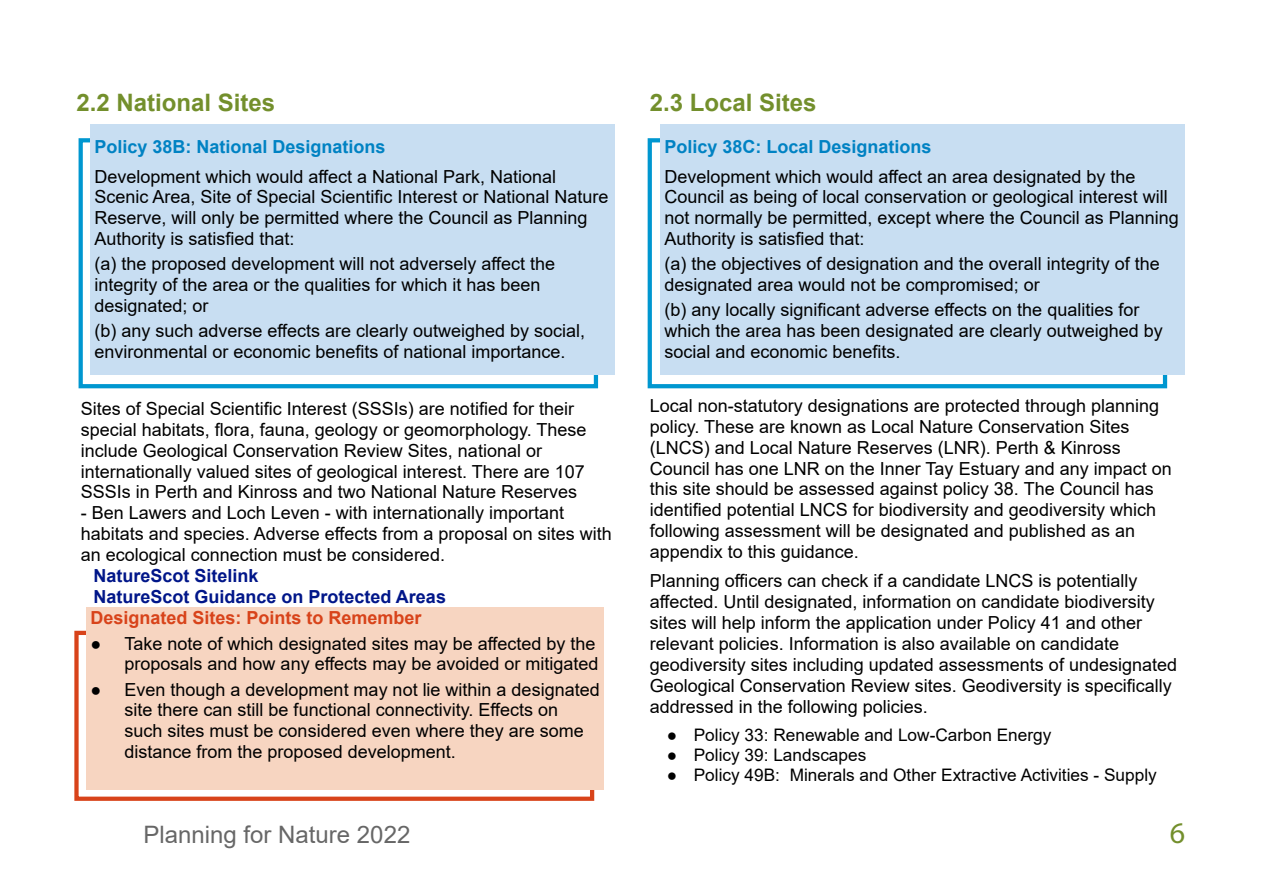
<style>
.page{position:relative;width:1263px;height:893px;background:#fff}
.page>*{position:absolute;margin:0;border:0;box-sizing:border-box;transform-origin:0 0}
.t1{font:30px "Myriad Pro";color:#738f2c}
.t2{font:700 24px "Arial";color:#738f2c}
.t3{font:24px "Arial";color:#676767}
.t4{font:18px/20.9px "Arial";color:#000}
.t5{font:700 18px "Arial";color:#0082c3}
.t6{font:700 18px/20.9px "Arial";color:#001689}
.t7{font:700 18px "Arial";color:#d8431a}
.t8{font:17.25px "Arial";color:#000}
.s1{font-style:italic}
</style>
<div class="page">
<div style="left:79px;top:138px;width:519px;height:250px;border:4px solid #0097d0"></div>
<div style="left:90px;top:124px;width:525px;height:250px;background:#c8def2"></div>
<div style="left:648px;top:138px;width:519px;height:250px;border:4px solid #0097d0"></div>
<div style="left:660px;top:124px;width:525px;height:250px;background:#c8def2"></div>
<div style="left:74px;top:631px;width:520px;height:170px;border:4px solid #d8431a"></div>
<div style="left:86px;top:607px;width:518px;height:183px;background:#f7d5c1"></div>
<h2 class="t2" style="left:77px;top:86px;width:200px">2.2 National Sites</h2>
<p class="t5" style="left:94px;top:134px;width:293px">Policy 38B: National Designations</p>
<p class="t4" style="left:94px;top:166px;width:516px">Development which would affect a National Park, National Scenic Area, Site of Special Scientific Interest or National Nature Reserve, will only be permitted where the Council as Planning Authority is satisfied that:</p>
<p class="t4" style="left:94px;top:253px;width:462px">(a) the proposed development will not adversely affect the integrity of the area or the qualities for which it has been designated; or</p>
<p class="t4" style="left:94px;top:320px;width:492px">(b) any such adverse effects are clearly outweighed by social, environmental or economic benefits of national importance.</p>
<p class="t4" style="left:81px;top:398px;width:507px">Sites of Special Scientific Interest (SSSIs) are notified for their special habitats, flora, fauna, geology or geomorphology. These include Geological Conservation Review Sites, national or internationally valued sites of geological interest. There are 107<br>SSSIs in Perth and Kinross and two National Nature Reserves</p>
<p class="t4" style="left:81px;top:502px;width:532px">- Ben Lawers and Loch Leven - with internationally important habitats and species. Adverse effects from a proposal on sites with an ecological connection must be considered.</p>
<p class="t6" style="left:94px;top:565px;width:354px">NatureScot Sitelink<br>NatureScot Guidance on Protected Areas</p>
<p class="t7" style="left:91px;top:605px;width:333px">Designated Sites: Points to Remember</p>
<p class="t4" style="left:91px;top:633px;width:509px;text-align:right"><span class="s1">●</span> Take note of which designated sites may be affected by the proposals and how any effects may be avoided or mitigated</p>
<p class="t4" style="left:125px;top:679px;width:477px;text-indent:-34px"><span class="s1">●</span> Even though a development may not lie within a designated site there can still be functional connectivity. Effects on such sites must be considered even where they are some distance from the proposed development.</p>
<h2 class="t2" style="left:650px;top:86px;width:168px">2.3 Local Sites</h2>
<p class="t5" style="left:664px;top:134px;width:269px">Policy 38C: Local Designations</p>
<p class="t4" style="left:664px;top:166px;width:516px">Development which would affect an area designated by the Council as being of local conservation or geological interest will not normally be permitted, except where the Council as Planning Authority is satisfied that:</p>
<p class="t4" style="left:664px;top:253px;width:497px">(a) the objectives of designation and the overall integrity of the designated area would not be compromised; or</p>
<p class="t4" style="left:664px;top:299px;width:500px">(b) any locally significant adverse effects on the qualities for which the area has been designated are clearly outweighed by social and economic benefits.</p>
<p class="t4" style="left:650px;top:395px;width:523px">Local non-statutory designations are protected through planning policy. These are known as Local Nature Conservation Sites (LNCS) and Local Nature Reserves (LNR). Perth &amp; Kinross Council has one LNR on the Inner Tay Estuary and any impact on this site should be assessed against policy 38. The Council has identified potential LNCS for biodiversity and geodiversity which following assessment will be designated and published as an appendix to this guidance.</p>
<p class="t4" style="left:650px;top:571px;width:529px">Planning officers can check if a candidate LNCS is potentially affected. Until designated, information on candidate biodiversity sites will help inform the application under Policy 41 and other relevant policies. Information is also available on candidate geodiversity sites including updated assessments of undesignated Geological Conservation Review sites. Geodiversity is specifically addressed in the following policies.</p>
<p class="t8" style="left:667px;top:723px;width:386px"><span class="s1">●</span> Policy 33: Renewable and Low-Carbon Energy</p>
<p class="t8" style="left:667px;top:743px;width:201px"><span class="s1">●</span> Policy 39: Landscapes</p>
<p class="t8" style="left:667px;top:763px;width:492px"><span class="s1">●</span> Policy 49B: Minerals and Other Extractive Activities - Supply</p>
<h2 class="t3" style="left:144px;top:818px;width:268px">Planning for Nature 2022</h2>
<h1 class="t1" style="left:1170px;top:814px;width:17px">6</h1>
</div>
